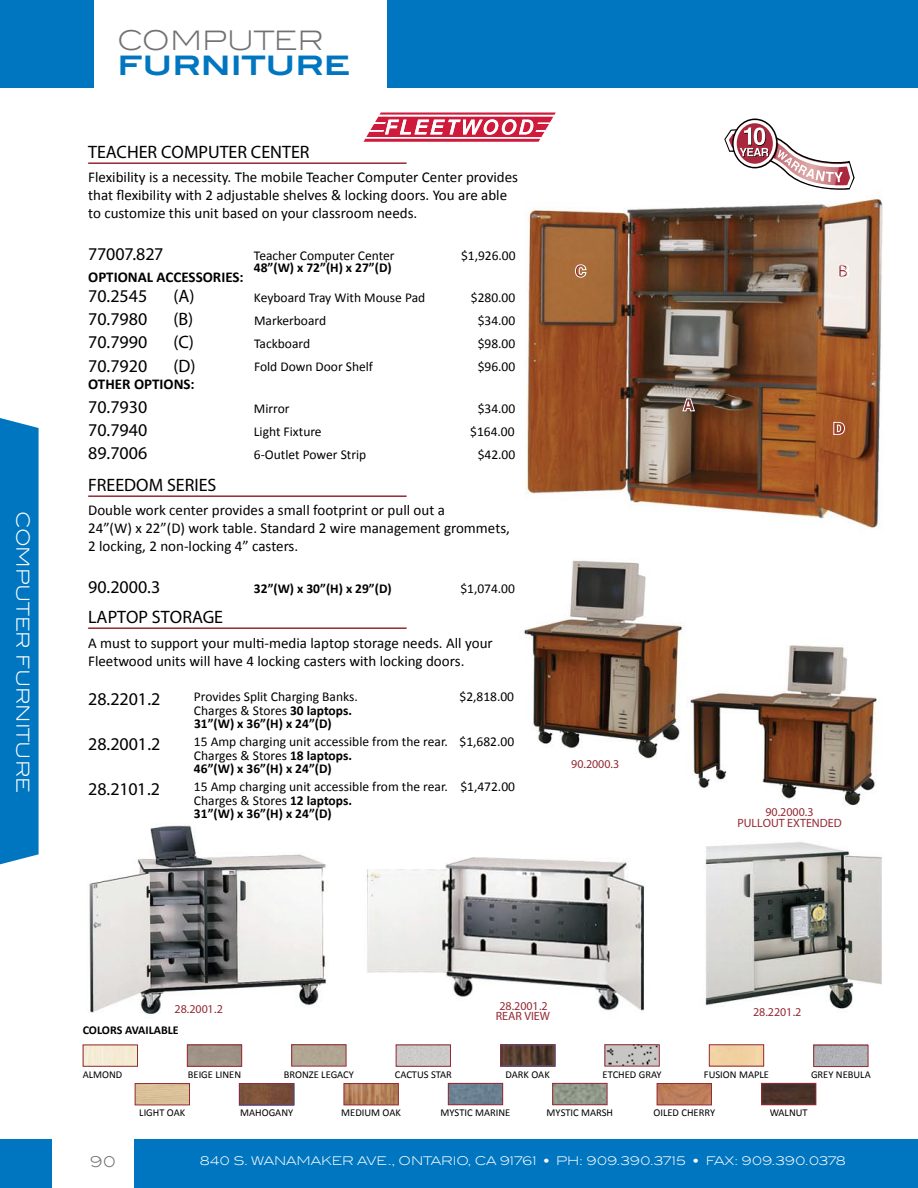
<style>
.page{position:relative;width:918px;height:1188px;background:#fff}
.page>*{position:absolute;margin:0;border:0;box-sizing:border-box;transform-origin:0 0}
.t1{font:700 27px "Blair ITC";letter-spacing:-.005em;color:#0076c0}
.t2{font:300 27px "Blair ITC";color:#717074}
.t3{font:800 18px/23.4px "Franklin Gothic";color:#000;text-align:justify}
.t4{font:300 18px "Blair ITC";color:#fff}
.t5{font:800 18px "Franklin Gothic";color:#952933}
.t6{font:15px/18px "Calibri";color:#000}
.t7{font:700 15px "Calibri";color:#000}
.t8{font:300 15px "Blair ITC";color:#717074}
.t9{font:13.5px/23.2px "Calibri";color:#000}
.t10{font:700 13.5px "Calibri";color:#000}
.t11{font:800 12px/10.8px "Franklin Gothic";color:#952933;text-align:center}
.t12{font:300 12px "Blair ITC";letter-spacing:-.015em;color:#fff}
.t13{font:700 12px "Calibri";color:#000}
.t14{font:10.5px "Calibri";color:#000}
.s1{font-weight:700}
</style>
<div class="page">
<img style="left:7px;top:118px;width:911px;height:1022px">
<svg style="left:364px;top:112px;width:192px;height:30px"></svg>
<svg style="left:724px;top:119px;width:131px;height:71px"></svg>
<img style="left:346px;top:1085px;width:51px;height:18px">
<div style="left:344px;top:1083px;width:55px;height:22px;border:1px solid #952933"></div>
<img style="left:607px;top:1046px;width:51px;height:18px">
<div style="left:605px;top:1044px;width:55px;height:22px;border:1px solid #952933"></div>
<img style="left:293px;top:1046px;width:51px;height:18px">
<div style="left:291px;top:1044px;width:55px;height:22px;border:1px solid #952933"></div>
<img style="left:450px;top:1085px;width:51px;height:18px">
<div style="left:448px;top:1083px;width:55px;height:22px;border:1px solid #952933"></div>
<img style="left:554px;top:1085px;width:51px;height:18px">
<div style="left:552px;top:1083px;width:55px;height:22px;border:1px solid #952933"></div>
<img style="left:502px;top:1046px;width:51px;height:18px">
<div style="left:500px;top:1044px;width:55px;height:22px;border:1px solid #952933"></div>
<img style="left:711px;top:1046px;width:51px;height:18px">
<div style="left:709px;top:1044px;width:55px;height:22px;border:1px solid #952933"></div>
<img style="left:763px;top:1085px;width:51px;height:18px">
<div style="left:761px;top:1083px;width:55px;height:22px;border:1px solid #952933"></div>
<img style="left:137px;top:1085px;width:51px;height:18px">
<div style="left:135px;top:1083px;width:55px;height:22px;border:1px solid #952933"></div>
<img style="left:659px;top:1085px;width:51px;height:18px">
<div style="left:657px;top:1083px;width:55px;height:22px;border:1px solid #952933"></div>
<img style="left:85px;top:1047px;width:51px;height:18px">
<div style="left:83px;top:1045px;width:55px;height:22px;border:1px solid #952933"></div>
<img style="left:398px;top:1047px;width:51px;height:18px">
<div style="left:396px;top:1045px;width:55px;height:22px;border:1px solid #952933"></div>
<img style="left:241px;top:1085px;width:51px;height:18px">
<div style="left:239px;top:1083px;width:55px;height:22px;border:1px solid #952933"></div>
<img style="left:189px;top:1047px;width:51px;height:18px">
<div style="left:187px;top:1045px;width:55px;height:22px;border:1px solid #952933"></div>
<img style="left:815px;top:1047px;width:51px;height:18px">
<div style="left:813px;top:1045px;width:55px;height:22px;border:1px solid #952933"></div>
<svg style="left:575px;top:264px;width:11px;height:14px"></svg>
<svg style="left:682px;top:399px;width:13px;height:12px"></svg>
<svg style="left:838px;top:265px;width:11px;height:12px"></svg>
<svg style="left:833px;top:422px;width:12px;height:13px"></svg>
<hr style="left:88px;top:162px;width:319px;height:2px;background:#952933">
<hr style="left:88px;top:495px;width:319px;height:2px;background:#952933">
<hr style="left:88px;top:627px;width:319px;height:2px;background:#952933">
<div style="left:0;top:1140px;width:918px;height:48px;background:#0076c0"></div>
<div style="left:0;top:0;width:918px;height:88px;background:#0076c0"></div>
<div style="left:52px;top:1139px;width:82px;height:49px;background:#fff"></div>
<div style="left:94px;top:0;width:293px;height:94px;background:#fff"></div>
<div style="left:0;top:418px;width:39px;height:446px;background:#0076c0"></div>
<h2 class="t4" style="left:33px;top:511px;width:283px;rotate:90deg">COMPUTER FURNITURE</h2>
<h1 class="t2" style="left:117px;top:25px;width:208px">COMPUTER</h1>
<h1 class="t1" style="left:118px;top:49px;width:234px">FURNITURE</h1>
<h2 class="t3" style="left:88px;top:139px;width:223px">TEACHER COMPUTER CENTER</h2>
<p class="t6" style="left:88px;top:167px;width:432px">Flexibility is a necessity. The mobile Teacher Computer Center provides that flexibility with 2 adjustable shelves &amp; locking doors. You are able to customize this unit based on your classroom needs.</p>
<h2 class="t3" style="left:88px;top:241px;width:77px">77007.827</h2>
<p class="t9" style="left:254px;top:243px;width:142px">Teacher Computer Center</p>
<p class="t10" style="left:254px;top:259px;width:139px">48”(W) x 72”(H) x 27”(D)</p>
<h2 class="t3" style="left:88px;top:283px;width:61px">70.2545</h2>
<h2 class="t3" style="left:173px;top:283px;width:23px">(A)</h2>
<h2 class="t3" style="left:88px;top:307px;width:61px">70.7980</h2>
<h2 class="t3" style="left:173px;top:307px;width:21px">(B)</h2>
<h2 class="t3" style="left:88px;top:330px;width:61px">70.7990</h2>
<h2 class="t3" style="left:173px;top:330px;width:22px">(C)</h2>
<h2 class="t3" style="left:88px;top:354px;width:61px">70.7920</h2>
<h2 class="t3" style="left:173px;top:354px;width:24px">(D)</h2>
<p class="t7" style="left:88px;top:268px;width:157px">OPTIONAL ACCESSORIES:</p>
<p class="t9" style="left:254px;top:285px;width:173px">Keyboard Tray With Mouse Pad<br>Markerboard<br>Tackboard<br>Fold Down Door Shelf</p>
<p class="t7" style="left:88px;top:374px;width:108px">OTHER OPTIONS:</p>
<h2 class="t3" style="left:88px;top:394px;width:61px">70.7930<br>70.7940<br>89.7006</h2>
<p class="t9" style="left:254px;top:396px;width:114px">Mirror<br>Light Fixture<br>6-Outlet Power Strip</p>
<h2 class="t3" style="left:88px;top:472px;width:130px">FREEDOM SERIES</h2>
<p class="t9" style="left:461px;top:243px;width:56px">$1,926.00</p>
<p class="t9" style="left:471px;top:285px;width:46px;text-align:center">$280.00 $34.00 $98.00 $96.00</p>
<p class="t9" style="left:470px;top:396px;width:47px;text-align:center">$34.00 $164.00 $42.00</p>
<p class="t6" style="left:88px;top:500px;width:423px">Double work center provides a small footprint or pull out a<br>24”(W) x 22”(D) work table. Standard 2 wire management grommets,<br>2 locking, 2 non-locking 4” casters.</p>
<h2 class="t3" style="left:88px;top:574px;width:74px">90.2000.3</h2>
<p class="t10" style="left:254px;top:580px;width:139px">32”(W) x 30”(H) x 29”(D)</p>
<p class="t9" style="left:460px;top:576px;width:56px">$1,074.00</p>
<h2 class="t3" style="left:88px;top:604px;width:136px">LAPTOP STORAGE</h2>
<p class="t6" style="left:88px;top:634px;width:406px">A must to support your multi-media laptop storage needs. All your<br>Fleetwood units will have 4 locking casters with locking doors.</p>
<h2 class="t3" style="left:88px;top:687px;width:74px">28.2201.2</h2>
<p class="t9" style="left:460px;top:684px;width:56px">$2,818.00</p>
<p class="t9" style="left:194px;top:689px;width:165px;line-height:13.5px">Provides Split Charging Banks.<br>Charges &amp; Stores <span class="s1">30 laptops.<br>31”(W) x 36”(H) x 24”(D)</span></p>
<h2 class="t3" style="left:88px;top:732px;width:74px">28.2001.2</h2>
<p class="t9" style="left:460px;top:729px;width:56px">$1,682.00</p>
<p class="t9" style="left:194px;top:734px;width:255px;line-height:13.5px">15 Amp charging unit accessible from the rear.<br>Charges &amp; Stores <span class="s1">18 laptops.<br>46”(W) x 36”(H) x 24”(D)</span></p>
<h2 class="t3" style="left:88px;top:777px;width:73px">28.2101.2</h2>
<p class="t9" style="left:460px;top:774px;width:56px">$1,472.00</p>
<p class="t9" style="left:194px;top:779px;width:255px;line-height:13.5px">15 Amp charging unit accessible from the rear.<br>Charges &amp; Stores <span class="s1">12 laptops.<br>31”(W) x 36”(H) x 24”(D)</span></p>
<h2 class="t5" style="left:575px;top:260px;width:12px">C</h2>
<p class="t11" style="left:571px;top:758px;width:50px">90.2000.3</p>
<h2 class="t5" style="left:683px;top:394px;width:13px">A</h2>
<h2 class="t5" style="left:838px;top:260px;width:11px">B</h2>
<h2 class="t5" style="left:833px;top:417px;width:13px">D</h2>
<p class="t11" style="left:737px;top:806px;width:106px">90.2000.3<br>PULLOUT EXTENDED</p>
<p class="t11" style="left:175px;top:1003px;width:50px">28.2001.2</p>
<p class="t11" style="left:496px;top:1000px;width:56px">28.2001.2<br>REAR VIEW</p>
<p class="t11" style="left:753px;top:1007px;width:50px">28.2201.2</p>
<p class="t13" style="left:83px;top:1023px;width:97px">COLORS AVAILABLE</p>
<p class="t14" style="left:284px;top:1068px;width:72px">BRONZE LEGACY</p>
<p class="t14" style="left:603px;top:1068px;width:60px">ETCHED GRAY</p>
<p class="t14" style="left:441px;top:1106px;width:71px">MYSTIC MARINE</p>
<p class="t14" style="left:547px;top:1106px;width:68px">MYSTIC MARSH</p>
<p class="t14" style="left:506px;top:1068px;width:46px">DARK OAK</p>
<p class="t14" style="left:704px;top:1068px;width:67px">FUSION MAPLE</p>
<p class="t14" style="left:83px;top:1068px;width:41px">ALMOND</p>
<p class="t14" style="left:395px;top:1068px;width:59px">CACTUS STAR</p>
<p class="t14" style="left:240px;top:1106px;width:55px">MAHOGANY</p>
<p class="t14" style="left:188px;top:1068px;width:55px">BEIGE LINEN</p>
<p class="t14" style="left:811px;top:1068px;width:61px">GREY NEBULA</p>
<p class="t14" style="left:770px;top:1106px;width:39px">WALNUT</p>
<p class="t14" style="left:139px;top:1106px;width:48px">LIGHT OAK</p>
<p class="t14" style="left:653px;top:1106px;width:63px">OILED CHERRY</p>
<p class="t14" style="left:341px;top:1106px;width:61px">MEDIUM OAK</p>
<p class="t8" style="left:90px;top:1153px;width:28px">90</p>
<p class="t12" style="left:200px;top:1154px;width:648px">840 S. WANAMAKER AVE., ONTARIO, CA 91761 • PH: 909.390.3715 • FAX: 909.390.0378</p>
</div>
